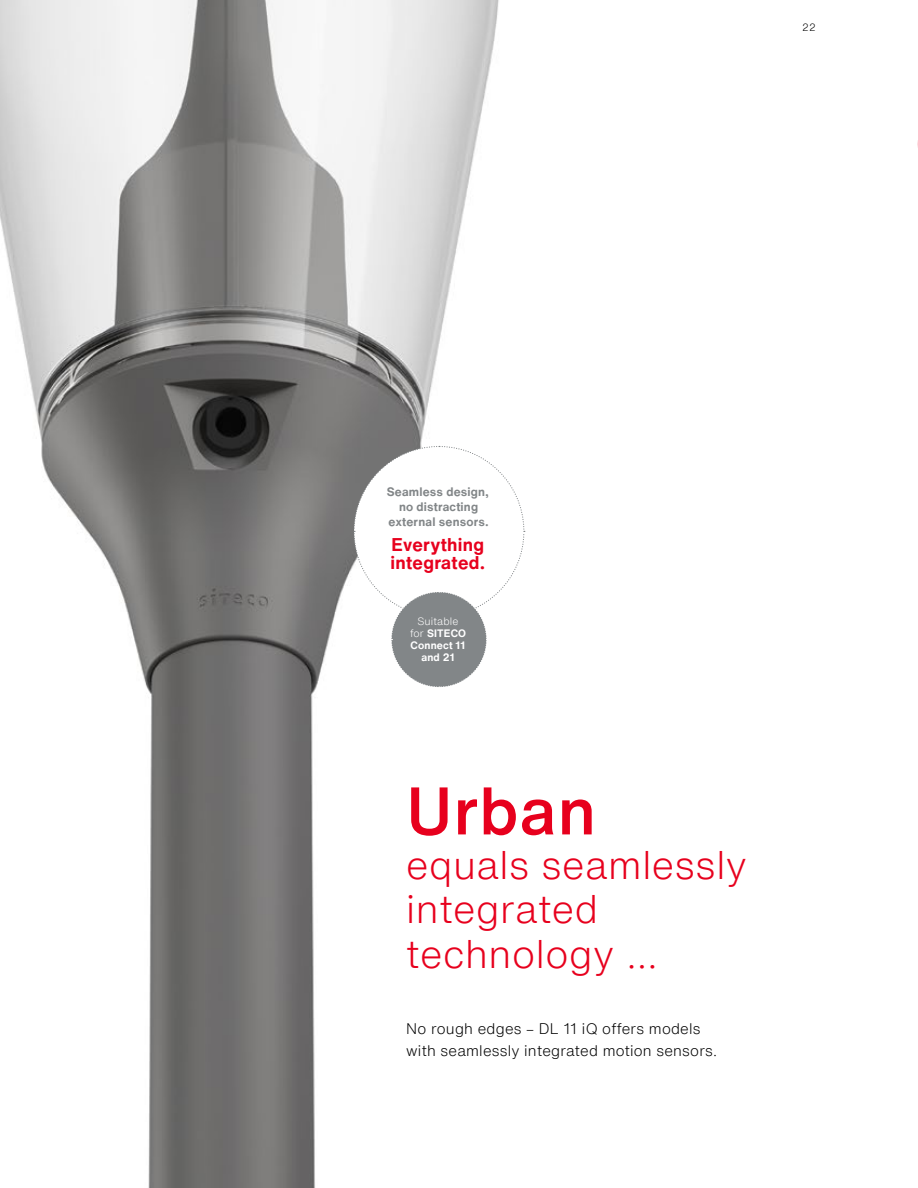
<style>
.page{position:relative;width:918px;height:1188px;background:#fff}
.page>*{position:absolute;margin:0;border:0;box-sizing:border-box;transform-origin:0 0}
.t1{font:500 66px "Helvetica Now Text";letter-spacing:.015em;color:#e7001d}
.t2{font:300 39px/44.4px "Helvetica Now Text";letter-spacing:.015em;color:#e7001d}
.t3{font:700 18px/18px "Helvetica Now Text";letter-spacing:.015em;color:#e7001d}
.t4{font:300 15px/22.2px "Helvetica Now Text";letter-spacing:.015em;color:#000}
.t5{font:700 12px/15px "Helvetica Now Text";letter-spacing:.015em;color:#828688;text-align:center}
.t6{font:700 10.5px/12px "Helvetica Now Text";letter-spacing:.015em;color:#fff;text-align:center}
.t7{font:300 10.5px "Helvetica Now Text";color:#000}
.s1{font-weight:300}
</style>
<div class="page">
<img style="left:0;top:0;width:526px;height:1188px">
<svg style="left:353px;top:445px;width:172px;height:243px"></svg>
<p class="t7" style="left:802px;top:20px;width:15px">22</p>
<p class="t5" style="left:387px;top:484px;width:104px">Seamless design, no distracting external sensors.</p>
<p class="t3" style="left:391px;top:535px;width:96px">Everything integrated.</p>
<p class="t6" style="left:410px;top:615px;width:57px"><span class="s1">Suitable for</span> SITECO<br>Connect 11 and 21</p>
<h1 class="t1" style="left:406px;top:761px;width:192px">Urban</h1>
<h2 class="t2" style="left:406px;top:841px;width:342px">equals seamlessly integrated technology …</h2>
<p class="t4" style="left:406px;top:1017px;width:312px">No rough edges – DL 11 iQ offers models with seamlessly integrated motion sensors.</p>
</div>
